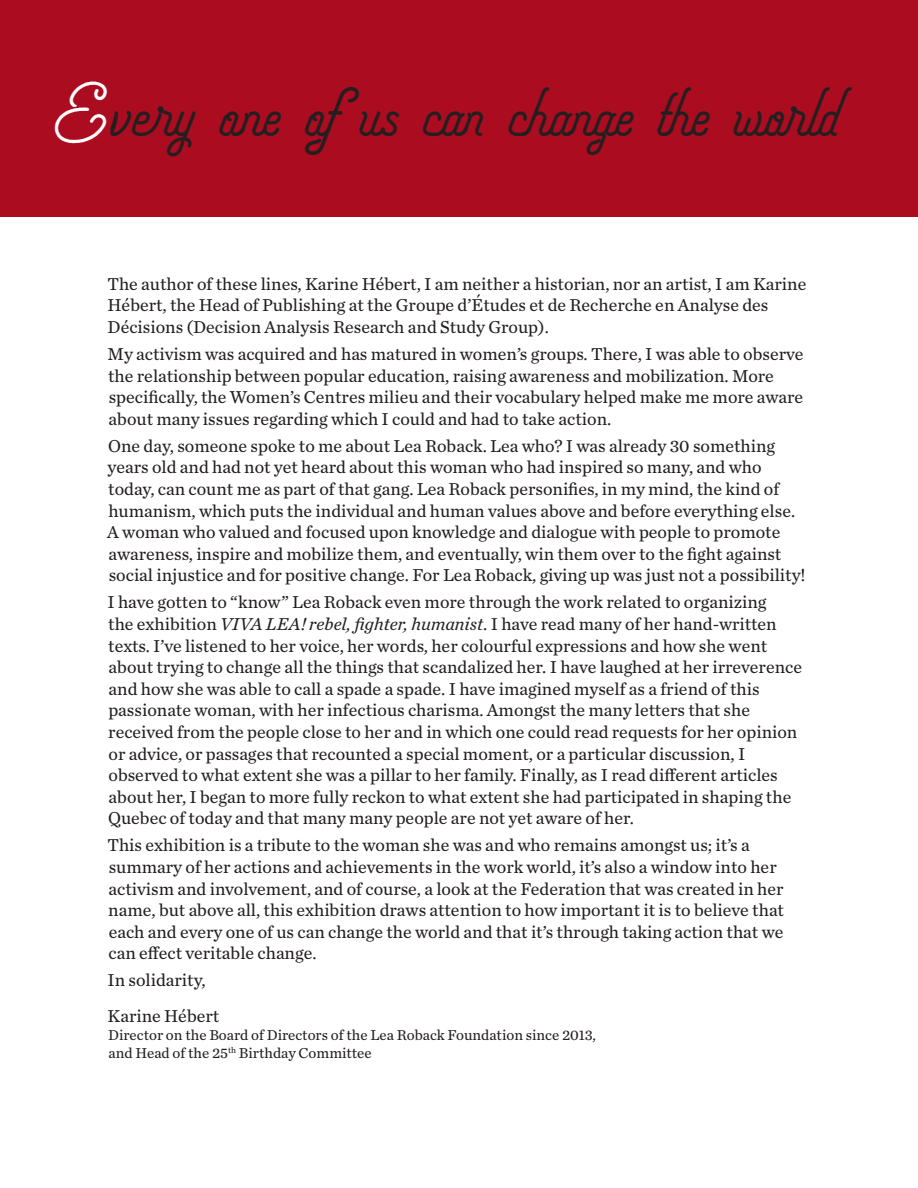
<style>
.page{position:relative;width:918px;height:1188px;background:#fff}
.page>*{position:absolute;margin:0;border:0;box-sizing:border-box;transform-origin:0 0}
.t1{font:700 45px "Freeday Script Rough Solid";color:#231f20}
.t2{font:18px/21.6px "Chronicle Text G2";color:#231f20}
.t3{font:15px/18px "Chronicle Text G2";color:#231f20}
.s1{color:#fff}
.s2{font-style:italic}
</style>
<div class="page">
<div style="left:0;top:0;width:918px;height:217px;background:#ab0c1f"></div>
<h1 class="t1" style="left:56px;top:93px;width:786px"><span class="s1">E</span>very one ofus can change the world</h1>
<p class="t2" style="left:107px;top:272px;width:701px">The author of these lines, Karine Hébert, I am neither a historian, nor an artist, I am Karine<br>Hébert, the Head of Publishing at the Groupe d’Études et de Recherche en Analyse des<br>Décisions (Decision Analysis Research and Study Group).</p>
<p class="t2" style="left:108px;top:342px;width:697px">My activism was acquired and has matured in women’s groups. There, I was able to observe the relationship between popular education, raising awareness and mobilization. More specifically, the Women’s Centres milieu and their vocabulary helped make me more aware about many issues regarding which I could and had to take action.</p>
<p class="t2" style="left:107px;top:434px;width:700px">One day, someone spoke to me about Lea Roback. Lea who? I was already 30 something years old and had not yet heard about this woman who had inspired so many, and who today, can count me as part of that gang. Lea Roback personifies, in my mind, the kind of humanism, which puts the individual and human values above and before everything else.<br>A woman who valued and focused upon knowledge and dialogue with people to promote awareness, inspire and mobilize them, and eventually, win them over to the fight against social injustice and for positive change. For Lea Roback, giving up was just not a possibility!</p>
<p class="t2" style="left:107px;top:591px;width:696px">I have gotten to “know” Lea Roback even more through the work related to organizing<br>the exhibition <span class="s2">VIVA LEA! rebel, fighter, humanist</span>. I have read many of her hand-written texts. I’ve listened to her voice, her words, her colourful expressions and how she went about trying to change all the things that scandalized her. I have laughed at her irreverence and how she was able to call a spade a spade. I have imagined myself as a friend of this passionate woman, with her infectious charisma. Amongst the many letters that she received from the people close to her and in which one could read requests for her opinion or advice, or passages that recounted a special moment, or a particular discussion, I observed to what extent she was a pillar to her family. Finally, as I read different articles about her, I began to more fully reckon to what extent she had participated in shaping the Quebec of today and that many many people are not yet aware of her.</p>
<p class="t2" style="left:107px;top:834px;width:678px">This exhibition is a tribute to the woman she was and who remains amongst us; it’s a summary of her actions and achievements in the work world, it’s also a window into her activism and involvement, and of course, a look at the Federation that was created in her name, but above all, this exhibition draws attention to how important it is to believe that each and every one of us can change the world and that it’s through taking action that we can effect veritable change.</p>
<p class="t2" style="left:107px;top:961px;width:113px;line-height:36px">In solidarity,<br>Karine Hébert</p>
<p class="t3" style="left:108px;top:1026px;width:489px">Director on the Board of Directors of the Lea Roback Foundation since 2013, and Head of the 25<sup>th</sup> Birthday Committee</p>
</div>
